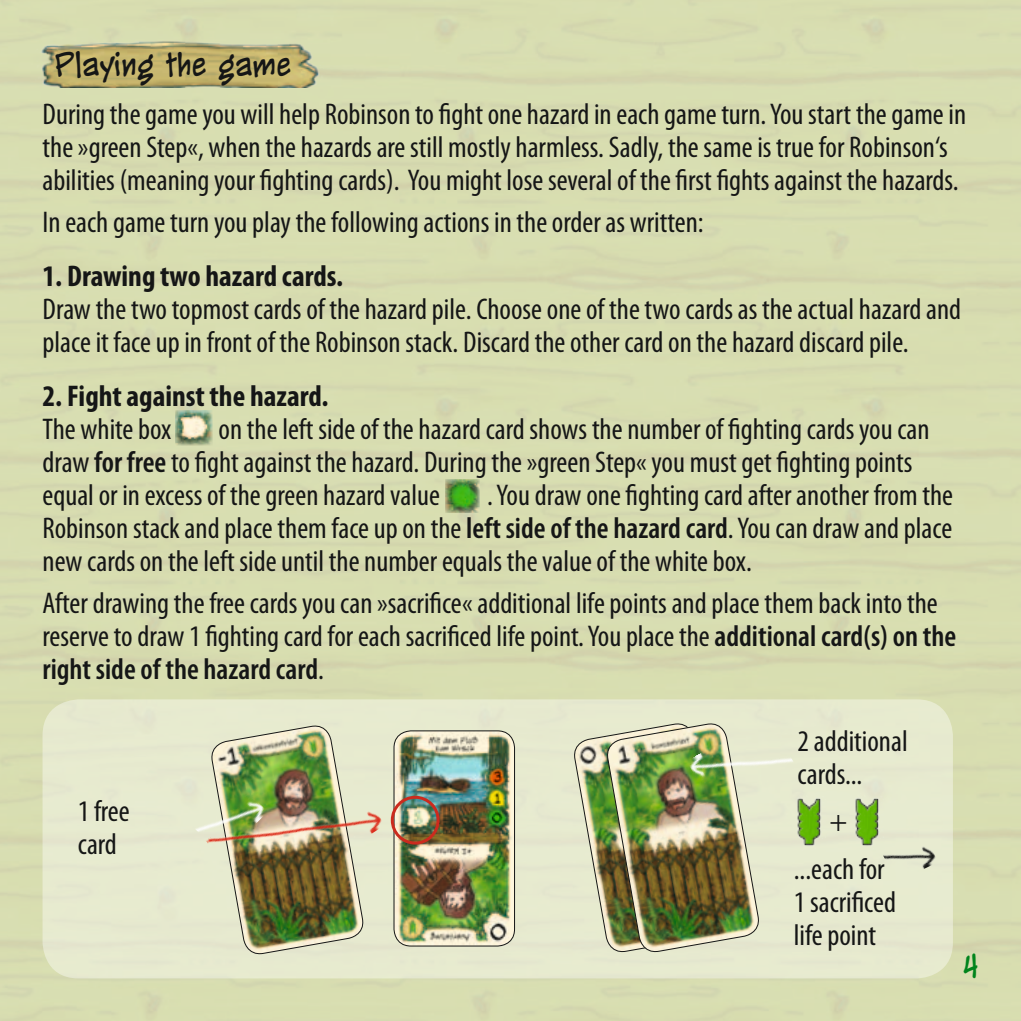
<style>
.page{position:relative;width:1021px;height:1021px;background:#fff}
.page>*{position:absolute;margin:0;border:0;box-sizing:border-box;transform-origin:0 0}
.t1{font:33px "Super Strong BB";color:#151616}
.t2{font:33px "Super Strong BB";color:#00841c}
.t3{font:condensed 30px/33px "Myriad Pro";color:#151616}
.t4{font:700 condensed 30px "Myriad Pro";color:#151616}
.s1{font-weight:600}
</style>
<div class="page">
<div style="left:0;top:0;width:1020px;height:1020px;background:#d8ddb0"></div>
<img style="left:36px;top:41px;width:287px;height:46px">
<div style="left:43px;top:699px;width:909px;height:279px;background:#e7eacf;border-radius:36px"></div>
<img style="left:176px;top:410px;width:36px;height:35px">
<img style="left:445px;top:479px;width:34px;height:34px">
<img style="left:395px;top:731px;width:119px;height:215px">
<div style="left:393px;top:730px;width:122px;height:216px;border:1px solid #151616;border-radius:17px"></div>
<img style="left:212px;top:725px;width:152px;height:230px">
<img style="left:574px;top:723px;width:185px;height:230px">
<img style="left:797px;top:798px;width:24px;height:48px">
<img style="left:855px;top:798px;width:24px;height:48px">
<div style="left:391px;top:795px;width:48px;height:49px;border:3px solid #cb2b1e;border-radius:50%"></div>
<img style="left:212px;top:754px;width:170px;height:157px">
<img style="left:883px;top:847px;width:53px;height:22px">
<img style="left:196px;top:752px;width:72px;height:104px">
<img style="left:686px;top:723px;width:122px;height:110px">
<p class="t1" style="left:54px;top:44px;width:238px">Playing the game</p>
<p class="t3" style="left:43px;top:97px;width:925px">During the game you will help Robinson to fight one hazard in each game turn. You start the game in the »green Step«, when the hazards are still mostly harmless. Sadly, the same is true for Robinson‘s abilities (meaning your fighting cards). You might lose several of the first fights against the hazards.</p>
<p class="t3" style="left:43px;top:205px;width:662px">In each game turn you play the following actions in the order as written:</p>
<p class="t4" style="left:43px;top:257px;width:302px">1. Drawing two hazard cards.</p>
<p class="t3" style="left:43px;top:292px;width:920px">Draw the two topmost cards of the hazard pile. Choose one of the two cards as the actual hazard and place it face up in front of the Robinson stack. Discard the other card on the hazard discard pile.</p>
<p class="t4" style="left:43px;top:377px;width:287px">2. Fight against the hazard.</p>
<p class="t3" style="left:43px;top:412px;width:130px">The white box</p>
<p class="t3" style="left:43px;top:412px;width:888px;text-indent:176px">on the left side of the hazard card shows the number of fighting cards you can draw <span class="s1">for free</span> to fight against the hazard. During the »green Step« you must get fighting points equal or in excess of the green hazard value</p>
<p class="t3" style="left:43px;top:478px;width:912px;text-align:justify;text-indent:444px">. You draw one fighting card after another from the Robinson stack and place them face up on the <span class="s1">left side of the hazard card</span>. You can draw and place new cards on the left side until the number equals the value of the white box.</p>
<p class="t3" style="left:43px;top:586px;width:915px">After drawing the free cards you can »sacrifice« additional life points and place them back into the reserve to draw 1 fighting card for each sacrificed life point. You place the <span class="s1">additional card(s) on the right side of the hazard card</span>.</p>
<p class="t3" style="left:78px;top:794px;width:53px">1 free card</p>
<p class="t3" style="left:797px;top:724px;width:112px">2 additional cards...</p>
<p class="t3" style="left:829px;top:804px;width:19px">+</p>
<p class="t3" style="left:793px;top:852px;width:104px">...each for<br>1 sacrificed life point</p>
<p class="t2" style="left:963px;top:946px;width:16px">4</p>
</div>
